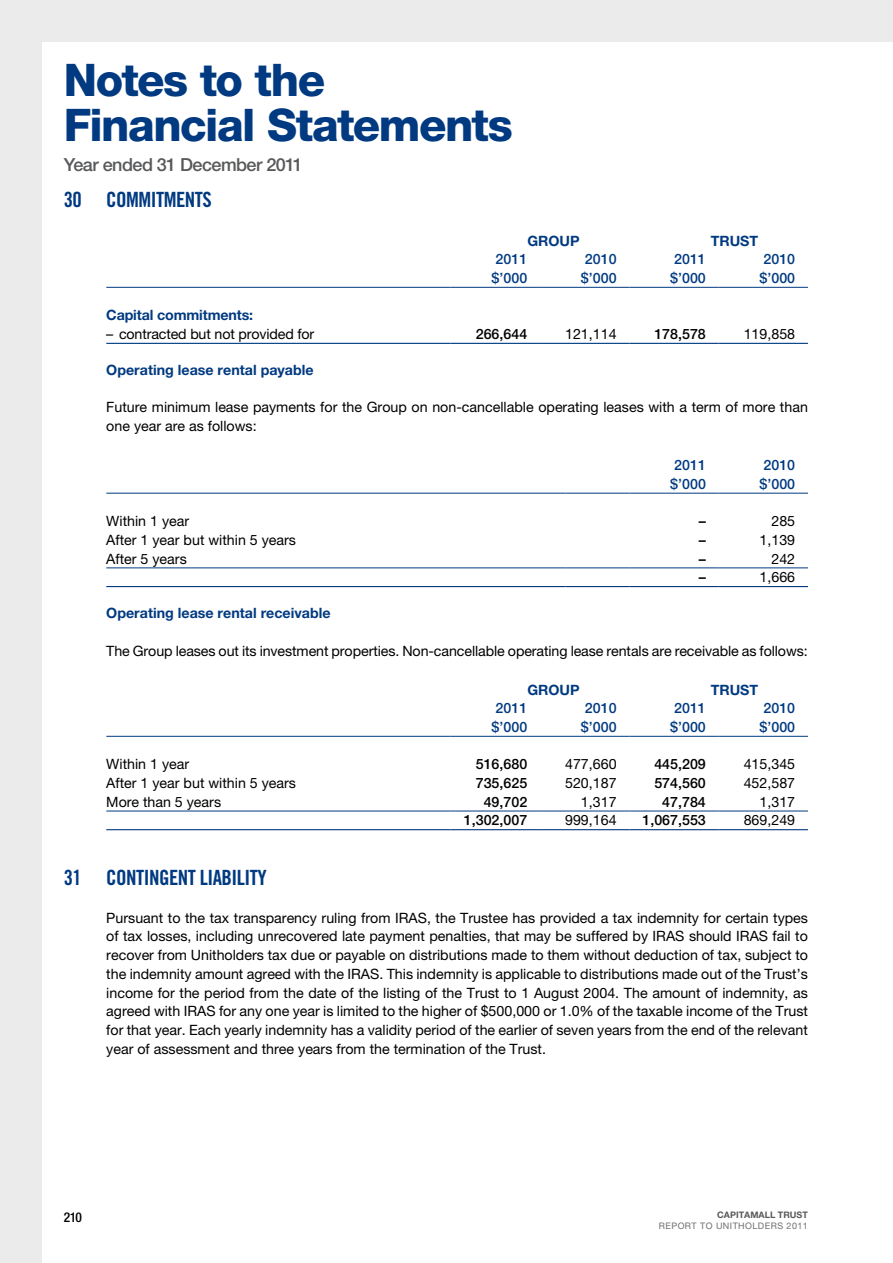
<style>
.page{position:relative;width:893px;height:1263px;background:#ebebec}
.page>*{position:absolute;margin:0;border:0;box-sizing:border-box;transform-origin:0 0}
.t1{font:800 45px/45px "Helvetica Neue LT Std";letter-spacing:-.035em;color:#013a81}
.t2{font:21px "Trade Gothic LT Std Bd Cn 20";letter-spacing:-.025em;color:#013a81}
.t3{font:500 18px "Helvetica Neue LT Std";letter-spacing:-.03em;color:#58595b}
.t4{font:14.25px/18.8px "Helvetica Neue LT Std";color:#000}
.t5{font:700 14.25px "Helvetica Neue LT Std";color:#013a81}
.t6{font:500 14.25px "Helvetica Neue LT Std";color:#013a81}
.t7{font:500 14.25px "Helvetica Neue LT Std";color:#000}
.t8{font:500 condensed 13.5px "Helvetica Neue LT Std";color:#000}
.t9{font:9px "Helvetica Neue LT Std";letter-spacing:.05em;color:#6d6e71}
.t10{font:700 9px "Helvetica Neue LT Std";color:#58595b}
</style>
<div class="page">
<div style="left:43px;top:43px;width:850px;height:1220px;background:#fff"></div>
<hr style="left:106px;top:287px;width:345px;height:1px;background:#013a81">
<hr style="left:451px;top:287px;width:89px;height:1px;background:#013a81">
<hr style="left:540px;top:287px;width:89px;height:1px;background:#013a81">
<hr style="left:629px;top:287px;width:90px;height:1px;background:#013a81">
<hr style="left:719px;top:287px;width:89px;height:1px;background:#013a81">
<hr style="left:106px;top:343px;width:345px;height:1px;background:#013a81">
<hr style="left:451px;top:343px;width:89px;height:1px;background:#013a81">
<hr style="left:540px;top:343px;width:89px;height:1px;background:#013a81">
<hr style="left:629px;top:343px;width:90px;height:1px;background:#013a81">
<hr style="left:719px;top:343px;width:89px;height:1px;background:#013a81">
<hr style="left:106px;top:493px;width:460px;height:1px;background:#013a81">
<hr style="left:566px;top:493px;width:63px;height:1px;background:#013a81">
<hr style="left:629px;top:493px;width:90px;height:1px;background:#013a81">
<hr style="left:719px;top:493px;width:89px;height:1px;background:#013a81">
<hr style="left:106px;top:586px;width:460px;height:1px;background:#013a81">
<hr style="left:566px;top:586px;width:63px;height:1px;background:#013a81">
<hr style="left:629px;top:586px;width:90px;height:1px;background:#013a81">
<hr style="left:719px;top:586px;width:89px;height:1px;background:#013a81">
<hr style="left:106px;top:568px;width:460px;height:1px;background:#013a81">
<hr style="left:566px;top:568px;width:63px;height:1px;background:#013a81">
<hr style="left:629px;top:568px;width:90px;height:1px;background:#013a81">
<hr style="left:719px;top:568px;width:89px;height:1px;background:#013a81">
<hr style="left:106px;top:736px;width:345px;height:1px;background:#013a81">
<hr style="left:451px;top:736px;width:89px;height:1px;background:#013a81">
<hr style="left:540px;top:736px;width:89px;height:1px;background:#013a81">
<hr style="left:629px;top:736px;width:90px;height:1px;background:#013a81">
<hr style="left:719px;top:736px;width:89px;height:1px;background:#013a81">
<hr style="left:106px;top:829px;width:345px;height:1px;background:#013a81">
<hr style="left:451px;top:829px;width:89px;height:1px;background:#013a81">
<hr style="left:540px;top:829px;width:89px;height:1px;background:#013a81">
<hr style="left:629px;top:829px;width:90px;height:1px;background:#013a81">
<hr style="left:719px;top:829px;width:89px;height:1px;background:#013a81">
<hr style="left:106px;top:811px;width:345px;height:1px;background:#013a81">
<hr style="left:451px;top:811px;width:89px;height:1px;background:#013a81">
<hr style="left:540px;top:811px;width:89px;height:1px;background:#013a81">
<hr style="left:629px;top:811px;width:90px;height:1px;background:#013a81">
<hr style="left:719px;top:811px;width:89px;height:1px;background:#013a81">
<h1 class="t1" style="left:64px;top:57px;width:451px">Notes to the<br>Financial Statements</h1>
<p class="t3" style="left:64px;top:154px;width:241px">Year ended 31 December 2011</p>
<h2 class="t2" style="left:64px;top:186px;width:150px">30 COMMITMENTS</h2>
<p class="t5" style="left:527px;top:232px;width:54px">Group</p>
<p class="t5" style="left:711px;top:232px;width:49px">Trust</p>
<p class="t6" style="left:496px;top:251px;width:33px">2011</p>
<p class="t6" style="left:585px;top:251px;width:33px">2010</p>
<p class="t6" style="left:674px;top:251px;width:33px">2011</p>
<p class="t6" style="left:763px;top:251px;width:33px">2010</p>
<p class="t6" style="left:492px;top:269px;width:37px">$’000</p>
<p class="t6" style="left:581px;top:269px;width:37px">$’000</p>
<p class="t6" style="left:670px;top:269px;width:37px">$’000</p>
<p class="t6" style="left:759px;top:269px;width:37px">$’000</p>
<p class="t5" style="left:106px;top:307px;width:148px">Capital commitments:</p>
<p class="t4" style="left:106px;top:324px;width:210px">– contracted but not provided for</p>
<p class="t7" style="left:476px;top:326px;width:53px">266,644</p>
<p class="t4" style="left:565px;top:324px;width:53px">121,114</p>
<p class="t7" style="left:654px;top:326px;width:53px">178,578</p>
<p class="t4" style="left:744px;top:324px;width:53px">119,858</p>
<p class="t5" style="left:64px;top:361px;width:28px">O</p>
<p class="t5" style="left:117px;top:361px;width:198px">perating lease rental payable</p>
<p class="t4" style="left:106px;top:398px;width:703px">Future minimum lease payments for the Group on non-cancellable operating leases with a term of more than one year are as follows:</p>
<p class="t6" style="left:674px;top:457px;width:33px">2011</p>
<p class="t6" style="left:763px;top:457px;width:33px">2010</p>
<p class="t6" style="left:670px;top:475px;width:37px">$’000</p>
<p class="t6" style="left:760px;top:475px;width:37px">$’000</p>
<p class="t4" style="left:106px;top:512px;width:84px">Within 1 year</p>
<p class="t7" style="left:699px;top:513px;width:9px">–</p>
<p class="t4" style="left:771px;top:512px;width:25px">285</p>
<p class="t4" style="left:106px;top:530px;width:191px">After 1 year but within 5 years</p>
<p class="t7" style="left:699px;top:531px;width:9px">–</p>
<p class="t4" style="left:760px;top:530px;width:37px">1,139</p>
<p class="t4" style="left:106px;top:549px;width:82px">After 5 years</p>
<p class="t7" style="left:699px;top:550px;width:9px">–</p>
<p class="t4" style="left:771px;top:549px;width:25px">242</p>
<p class="t7" style="left:699px;top:569px;width:9px">–</p>
<p class="t4" style="left:760px;top:568px;width:37px">1,666</p>
<p class="t5" style="left:64px;top:604px;width:28px">O</p>
<p class="t5" style="left:117px;top:604px;width:215px">perating lease rental receivable</p>
<p class="t4" style="left:106px;top:641px;width:703px">The Group leases out its investment properties. Non-cancellable operating lease rentals are receivable as follows:</p>
<p class="t5" style="left:527px;top:681px;width:54px">Group</p>
<p class="t5" style="left:711px;top:681px;width:49px">Trust</p>
<p class="t6" style="left:496px;top:700px;width:33px">2011</p>
<p class="t6" style="left:585px;top:700px;width:33px">2010</p>
<p class="t6" style="left:674px;top:700px;width:33px">2011</p>
<p class="t6" style="left:763px;top:700px;width:33px">2010</p>
<p class="t6" style="left:492px;top:718px;width:37px">$’000</p>
<p class="t6" style="left:581px;top:718px;width:37px">$’000</p>
<p class="t6" style="left:670px;top:718px;width:37px">$’000</p>
<p class="t6" style="left:759px;top:718px;width:37px">$’000</p>
<p class="t4" style="left:106px;top:755px;width:84px">Within 1 year</p>
<p class="t7" style="left:476px;top:756px;width:53px">516,680</p>
<p class="t4" style="left:565px;top:755px;width:53px">477,660</p>
<p class="t7" style="left:654px;top:756px;width:53px">445,209</p>
<p class="t4" style="left:744px;top:755px;width:53px">415,345</p>
<p class="t4" style="left:106px;top:773px;width:191px">After 1 year but within 5 years</p>
<p class="t7" style="left:476px;top:774px;width:53px">735,625</p>
<p class="t4" style="left:565px;top:773px;width:53px">520,187</p>
<p class="t7" style="left:654px;top:774px;width:53px">574,560</p>
<p class="t4" style="left:744px;top:773px;width:53px">452,587</p>
<p class="t4" style="left:106px;top:792px;width:116px">More than 5 years</p>
<p class="t7" style="left:484px;top:793px;width:45px">49,702</p>
<p class="t4" style="left:581px;top:792px;width:37px">1,317</p>
<p class="t7" style="left:662px;top:793px;width:45px">47,784</p>
<p class="t4" style="left:759px;top:792px;width:37px">1,317</p>
<p class="t7" style="left:464px;top:812px;width:65px">1,302,007</p>
<p class="t4" style="left:565px;top:811px;width:53px">999,164</p>
<p class="t7" style="left:642px;top:812px;width:65px">1,067,553</p>
<p class="t4" style="left:744px;top:811px;width:53px">869,249</p>
<h2 class="t2" style="left:64px;top:865px;width:204px">31 CONTINGENT LIABILITY</h2>
<p class="t4" style="left:106px;top:908px;width:703px;text-align:justify">Pursuant to the tax transparency ruling from IRAS, the Trustee has provided a tax indemnity for certain types of tax losses, including unrecovered late payment penalties, that may be suffered by IRAS should IRAS fail to recover from Unitholders tax due or payable on distributions made to them without deduction of tax, subject to the indemnity amount agreed with the IRAS. This indemnity is applicable to distributions made out of the Trust’s income for the period from the date of the listing of the Trust to 1 August 2004. The amount of indemnity, as agreed with IRAS for any one year is limited to the higher of $500,000 or 1.0% of the taxable income of the Trust for that year. Each yearly indemnity has a validity period of the earlier of seven years from the end of the relevant year of assessment and three years from the termination of the Trust.</p>
<p class="t8" style="left:64px;top:1209px;width:20px">210</p>
<p class="t10" style="left:717px;top:1209px;width:92px">CapitaMall Trust</p>
<p class="t9" style="left:659px;top:1220px;width:64px">Report TO unit</p>
<p class="t9" style="left:738px;top:1220px;width:71px">holders 2011</p>
</div>
